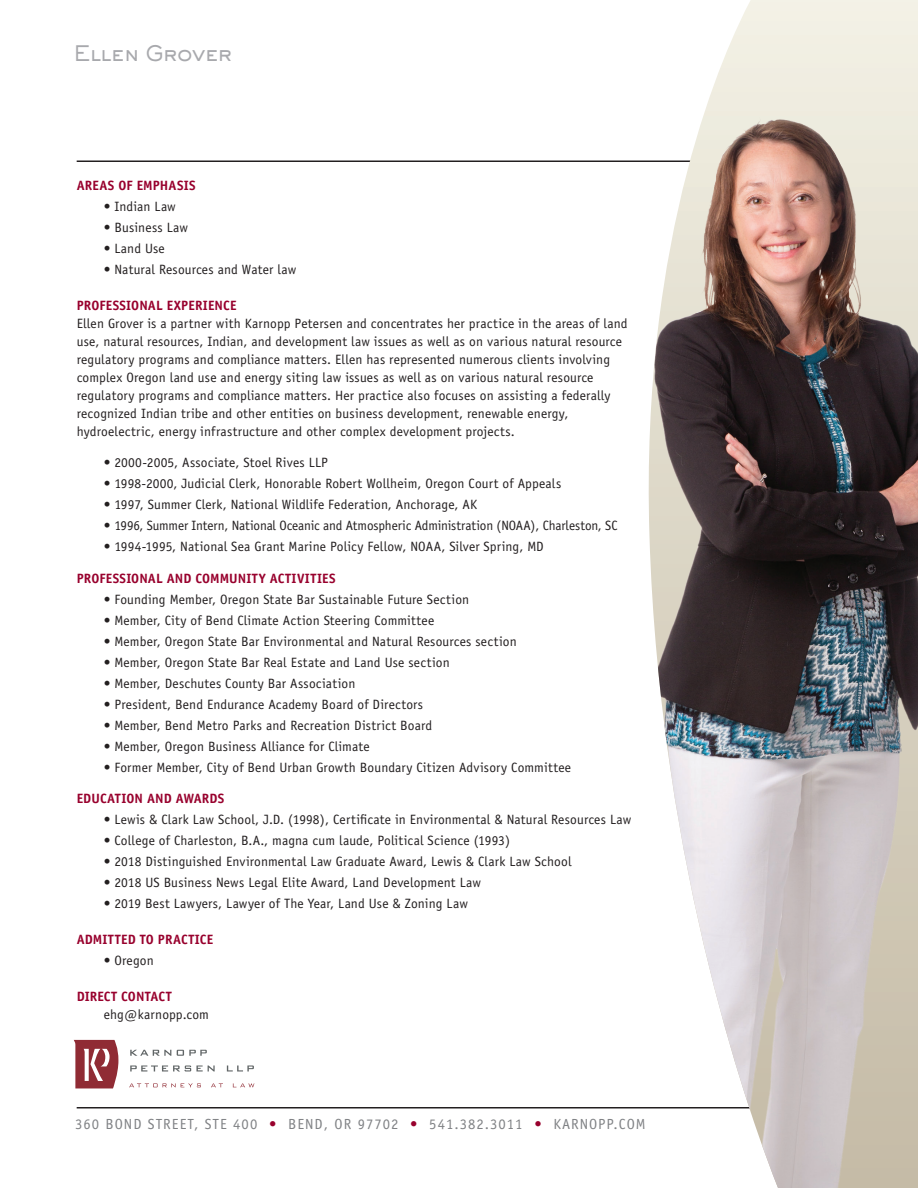
<style>
.page{position:relative;width:918px;height:1188px;background:#fff}
.page>*{position:absolute;margin:0;border:0;box-sizing:border-box;transform-origin:0 0}
.t1{font:500 21px "AT Sackers Gothic";letter-spacing:-.05em;color:#a8a9ad}
.t2{font:14.7px "Officina Sans";letter-spacing:.07em;color:#808285}
.t3{font:13.5px/18px "AT Officina Sans";letter-spacing:.01em;color:#231f20}
.t4{font:700 13.5px "AT Officina Sans";letter-spacing:.01em;color:#98012d}
.t5{font:13.5px "AT Officina Sans";letter-spacing:-.01em;color:#231f20}
.s1{color:#98012d}
</style>
<div class="page">
<hr style="left:77px;top:1107px;width:799px;height:1px;background:#231f20">
<hr style="left:77px;top:160px;width:799px;height:2px;background:#231f20">
<svg style="left:74px;top:1040px;width:44px;height:48px"></svg>
<svg style="left:129px;top:1083px;width:72px;height:4px"></svg>
<svg style="left:211px;top:1083px;width:12px;height:4px"></svg>
<svg style="left:233px;top:1083px;width:21px;height:4px"></svg>
<svg style="left:130px;top:1050px;width:41px;height:6px"></svg>
<svg style="left:177px;top:1050px;width:30px;height:6px"></svg>
<svg style="left:130px;top:1065px;width:85px;height:7px"></svg>
<svg style="left:227px;top:1065px;width:27px;height:7px"></svg>
<svg style="left:640px;top:0;width:278px;height:1109px"></svg>
<img style="left:647px;top:96px;width:271px;height:1092px">
<h1 class="t1" style="left:73px;top:40px;width:160px">Ellen Grover</h1>
<p class="t4" style="left:77px;top:177px;width:120px">AREAS OF EMPHASIS</p>
<p class="t3" style="left:104px;top:197px;width:74px">• Indian Law</p>
<p class="t3" style="left:104px;top:218px;width:86px">• Business Law</p>
<p class="t3" style="left:104px;top:239px;width:63px">• Land Use</p>
<p class="t3" style="left:104px;top:260px;width:194px">• Natural Resources and Water law</p>
<p class="t4" style="left:77px;top:297px;width:161px">PROFESSIONAL EXPERIENCE</p>
<p class="t3" style="left:77px;top:314px;width:552px">Ellen Grover is a partner with Karnopp Petersen and concentrates her practice in the areas of land use, natural resources, Indian, and development law issues as well as on various natural resource regulatory programs and compliance matters. Ellen has represented numerous clients involving complex Oregon land use and energy siting law issues as well as on various natural resource regulatory programs and compliance matters. Her practice also focuses on assisting a federally recognized Indian tribe and other entities on business development, renewable energy, hydroelectric, energy infrastructure and other complex development projects.</p>
<p class="t3" style="left:104px;top:454px;width:226px">• 2000-2005, Associate, Stoel Rives LLP</p>
<p class="t3" style="left:104px;top:475px;width:459px">• 1998-2000, Judicial Clerk, Honorable Robert Wollheim, Oregon Court of Appeals</p>
<p class="t3" style="left:104px;top:496px;width:375px">• 1997, Summer Clerk, National Wildlife Federation, Anchorage, AK</p>
<p class="t5" style="left:104px;top:518px;width:515px">• 1996, Summer Intern, National Oceanic and Atmospheric Administration (NOAA), Charleston, SC</p>
<p class="t3" style="left:104px;top:538px;width:442px">• 1994-1995, National Sea Grant Marine Policy Fellow, NOAA, Silver Spring, MD</p>
<p class="t4" style="left:77px;top:570px;width:260px">PROFESSIONAL AND COMMUNITY ACTIVITIES</p>
<p class="t3" style="left:104px;top:590px;width:367px">• Founding Member, Oregon State Bar Sustainable Future Section</p>
<p class="t3" style="left:104px;top:611px;width:332px">• Member, City of Bend Climate Action Steering Committee</p>
<p class="t3" style="left:104px;top:632px;width:415px">• Member, Oregon State Bar Environmental and Natural Resources section</p>
<p class="t3" style="left:104px;top:653px;width:348px">• Member, Oregon State Bar Real Estate and Land Use section</p>
<p class="t3" style="left:104px;top:674px;width:253px">• Member, Deschutes County Bar Association</p>
<p class="t3" style="left:104px;top:695px;width:321px">• President, Bend Endurance Academy Board of Directors</p>
<p class="t3" style="left:104px;top:716px;width:330px">• Member, Bend Metro Parks and Recreation District Board</p>
<p class="t3" style="left:104px;top:737px;width:268px">• Member, Oregon Business Alliance for Climate</p>
<p class="t3" style="left:104px;top:758px;width:469px">• Former Member, City of Bend Urban Growth Boundary Citizen Advisory Committee</p>
<p class="t4" style="left:77px;top:790px;width:149px">EDUCATION AND AWARDS</p>
<p class="t3" style="left:104px;top:811px;width:529px">• Lewis &amp; Clark Law School, J.D. (1998), Certificate in Environmental &amp; Natural Resources Law</p>
<p class="t3" style="left:104px;top:832px;width:408px">• College of Charleston, B.A., magna cum laude, Political Science (1993)</p>
<p class="t3" style="left:104px;top:853px;width:469px">• 2018 Distinguished Environmental Law Graduate Award, Lewis &amp; Clark Law School</p>
<p class="t3" style="left:104px;top:874px;width:379px">• 2018 US Business News Legal Elite Award, Land Development Law</p>
<p class="t3" style="left:104px;top:895px;width:366px">• 2019 Best Lawyers, Lawyer of The Year, Land Use &amp; Zoning Law</p>
<p class="t4" style="left:77px;top:931px;width:138px">ADMITTED TO PRACTICE</p>
<p class="t3" style="left:104px;top:952px;width:52px">• Oregon</p>
<p class="t4" style="left:77px;top:988px;width:96px">DIRECT CONTACT</p>
<p class="t3" style="left:104px;top:1006px;width:107px">ehg@karnopp.com</p>
<p class="t2" style="left:75px;top:1115px;width:572px">360 BOND STREET, STE 400 <span class="s1">•</span> BEND, OR 97702 <span class="s1">•</span> 541.382.3011 <span class="s1">•</span> KARNOPP.COM</p>
</div>
